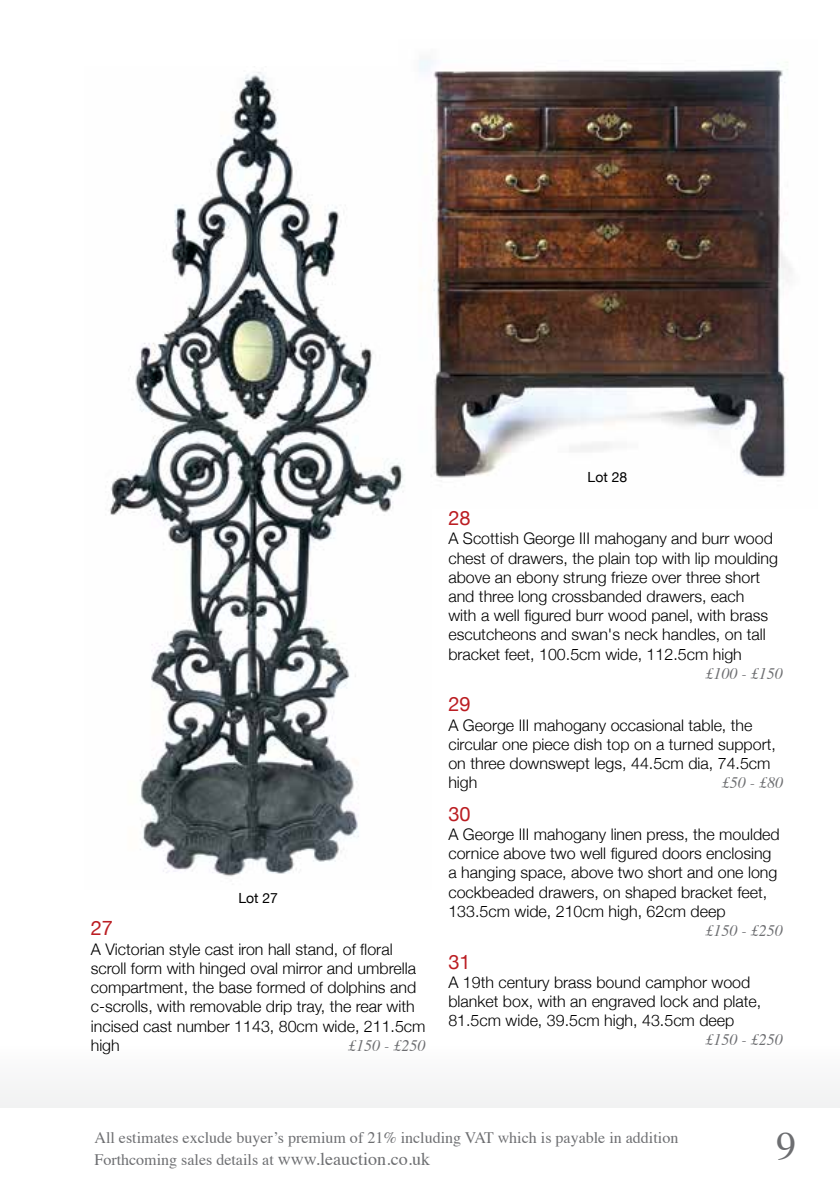
<style>
.page{position:relative;width:840px;height:1191px;background:#fff}
.page>*{position:absolute;margin:0;border:0;box-sizing:border-box;transform-origin:0 0}
.t1{font:40px "Times";color:#6d6e71}
.t2{font:20px "Helvetica Neue";color:#bb1e23}
.t3{font:300 16px/19.2px "Helvetica Neue";color:#000}
.t4{font:16px/21.6px "Times";color:#6d6e71}
.t5{font:italic 16px "Times";color:#6d6e71}
.t6{font:14px "Helvetica Neue";color:#000}
.s1{font-size:18px}
</style>
<div class="page">
<div style="left:0;top:1044px;width:839px;height:63px;background:#f7f7f7"></div>
<img style="left:110px;top:72px;width:288px;height:805px">
<img style="left:398px;top:60px;width:394px;height:432px">
<p class="t6" style="left:587px;top:468px;width:41px">Lot 28</p>
<p class="t6" style="left:238px;top:889px;width:41px">Lot 27</p>
<p class="t2" style="left:91px;top:916px;width:24px">27</p>
<p class="t3" style="left:91px;top:939px;width:336px">A Victorian style cast iron hall stand, of floral scroll form with hinged oval mirror and umbrella compartment, the base formed of dolphins and c-scrolls, with removable drip tray, the rear with incised cast number 1143, 80cm wide, 211.5cm high</p>
<p class="t5" style="left:348px;top:1031px;width:79px">£150 - £250</p>
<p class="t2" style="left:448px;top:506px;width:24px">28</p>
<p class="t3" style="left:448px;top:529px;width:331px">A Scottish George III mahogany and burr wood chest of drawers, the plain top with lip moulding above an ebony strung frieze over three short and three long crossbanded drawers, each<br>with a well figured burr wood panel, with brass escutcheons and swan's neck handles, on tall bracket feet, 100.5cm wide, 112.5cm high</p>
<p class="t5" style="left:705px;top:659px;width:79px">£100 - £150</p>
<p class="t2" style="left:448px;top:692px;width:24px">29</p>
<p class="t3" style="left:448px;top:715px;width:329px">A George III mahogany occasional table, the circular one piece dish top on a turned support, on three downswept legs, 44.5cm dia, 74.5cm high</p>
<p class="t5" style="left:721px;top:769px;width:63px">£50 - £80</p>
<p class="t2" style="left:448px;top:801px;width:24px">30</p>
<p class="t3" style="left:448px;top:824px;width:333px">A George III mahogany linen press, the moulded cornice above two well figured doors enclosing a hanging space, above two short and one long cockbeaded drawers, on shaped bracket feet, 133.5cm wide, 210cm high, 62cm deep</p>
<p class="t5" style="left:705px;top:916px;width:79px">£150 - £250</p>
<p class="t2" style="left:448px;top:949px;width:24px">31</p>
<p class="t3" style="left:448px;top:972px;width:314px">A 19th century brass bound camphor wood blanket box, with an engraved lock and plate,<br>81.5cm wide, 39.5cm high, 43.5cm deep</p>
<p class="t5" style="left:705px;top:1026px;width:79px">£150 - £250</p>
<p class="t4" style="left:94px;top:1125px;width:585px">All estimates exclude buyer’s premium of 21% including VAT which is payable in addition<br>Forthcoming sales details at <span class="s1">www.leauction.co.uk</span></p>
<h1 class="t1" style="left:775px;top:1108px;width:21px">9</h1>
</div>
